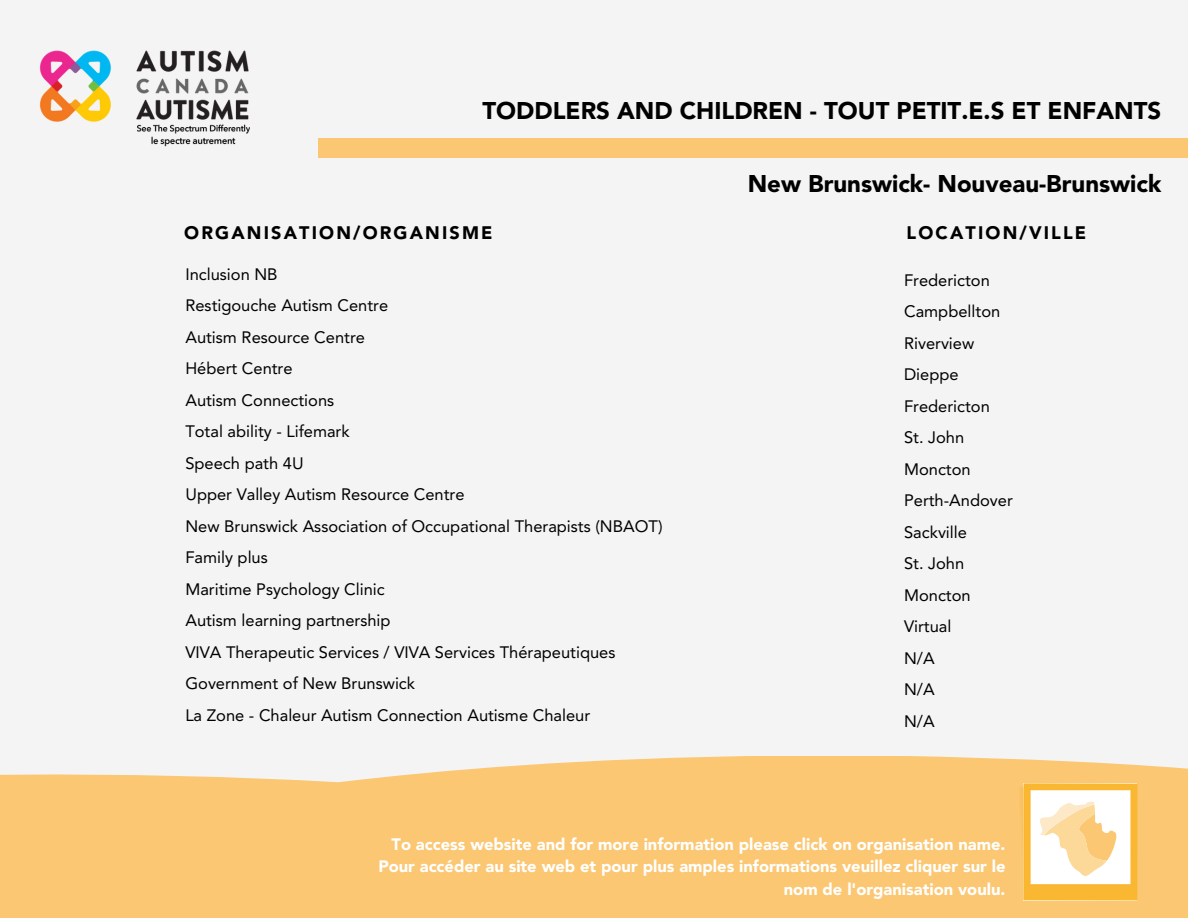
<style>
.page{position:relative;width:1188px;height:918px;background:#f4f4f4}
.page>*{position:absolute;margin:0;border:0;box-sizing:border-box;transform-origin:0 0}
.t1{font:900 24px "Avenir LT Std";color:#000}
.t2{font:900 18px "Avenir LT Std";letter-spacing:.12em;color:#000}
.t3{font:16.5px "Avenir LT Std";color:#000}
.t4{font:900 16.5px/22.5px "Avenir LT Std";color:#fff;text-align:right}
</style>
<div class="page">
<div style="left:319px;top:138px;width:869px;height:20px;background:#fbc772"></div>
<img style="left:39px;top:50px;width:211px;height:97px">
<div style="left:0;top:756px;width:1188px;height:162px;background:#fbc772"></div>
<img style="left:1020px;top:783px;width:117px;height:117px">
<svg style="left:1040px;top:802px;width:76px;height:74px"></svg>
<h1 class="t1" style="left:483px;top:100px;width:680px">TODDLERS AND CHILDREN - TOUT PETIT.E.S ET ENFANTS</h1>
<h2 class="t1" style="left:748px;top:174px;width:415px">New Brunswick- Nouveau-Brunswick</h2>
<h4 class="t2" style="left:184px;top:226px;width:310px">ORGANISATION/ORGANISME</h4>
<h4 class="t2" style="left:907px;top:226px;width:181px">LOCATION/VILLE</h4>
<h3 class="t3" style="left:185px;top:267px;width:94px">Inclusion NB</h3>
<p class="t3" style="left:185px;top:299px;width:204px">Restigouche Autism Centre</p>
<p class="t3" style="left:185px;top:330px;width:181px">Autism Resource Centre</p>
<p class="t3" style="left:185px;top:362px;width:109px">Hébert Centre</p>
<p class="t3" style="left:185px;top:393px;width:150px">Autism Connections</p>
<p class="t3" style="left:185px;top:425px;width:166px">Total ability - Lifemark</p>
<p class="t3" style="left:185px;top:456px;width:120px">Speech path 4U</p>
<p class="t3" style="left:185px;top:488px;width:281px">Upper Valley Autism Resource Centre</p>
<p class="t3" style="left:185px;top:519px;width:479px">New Brunswick Association of Occupational Therapists (NBAOT)</p>
<p class="t3" style="left:185px;top:551px;width:84px">Family plus</p>
<p class="t3" style="left:185px;top:582px;width:201px">Maritime Psychology Clinic</p>
<p class="t3" style="left:185px;top:614px;width:207px">Autism learning partnership</p>
<p class="t3" style="left:185px;top:645px;width:432px">VIVA Therapeutic Services / VIVA Services Thérapeutiques</p>
<p class="t3" style="left:185px;top:677px;width:231px">Government of New Brunswick</p>
<p class="t3" style="left:185px;top:708px;width:406px">La Zone - Chaleur Autism Connection Autisme Chaleur</p>
<p class="t3" style="left:904px;top:273px;width:87px">Fredericton</p>
<p class="t3" style="left:904px;top:305px;width:98px">Campbellton</p>
<p class="t3" style="left:904px;top:336px;width:72px">Riverview</p>
<p class="t3" style="left:904px;top:368px;width:56px">Dieppe</p>
<p class="t3" style="left:904px;top:399px;width:87px">Fredericton</p>
<p class="t3" style="left:904px;top:431px;width:62px">St. John</p>
<p class="t3" style="left:904px;top:462px;width:68px">Moncton</p>
<p class="t3" style="left:904px;top:494px;width:110px">Perth-Andover</p>
<p class="t3" style="left:904px;top:525px;width:64px">Sackville</p>
<p class="t3" style="left:904px;top:557px;width:62px">St. John</p>
<p class="t3" style="left:904px;top:588px;width:68px">Moncton</p>
<p class="t3" style="left:904px;top:620px;width:49px">Virtual</p>
<p class="t3" style="left:904px;top:651px;width:32px">N/A</p>
<h4 class="t3" style="left:904px;top:683px;width:32px">N/A</h4>
<h4 class="t3" style="left:904px;top:714px;width:32px">N/A</h4>
<h5 class="t4" style="left:378px;top:834px;width:629px">To access website and for more information please click on organisation name.<br>Pour accéder au site web et pour plus amples informations veuillez cliquer sur le nom de l'organisation voulu.</h5>
</div>
